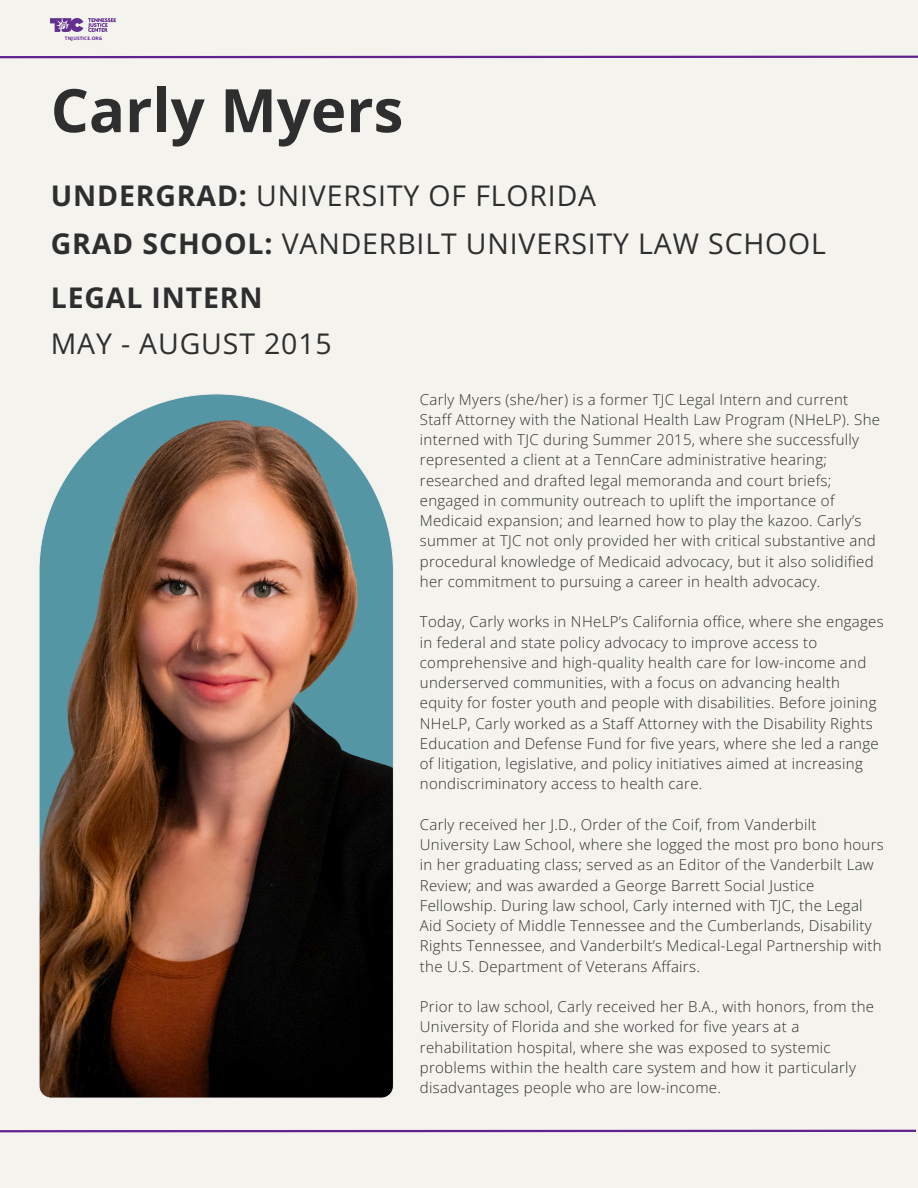
<style>
.page{position:relative;width:918px;height:1188px;background:#f4f3ee}
.page>*{position:absolute;margin:0;border:0;box-sizing:border-box;transform-origin:0 0}
.t1{font:700 60px "Open Sans";color:#2e2e2e}
.t2{font:28.5px/46.3px "Open Sans";letter-spacing:.03em;color:#2e2e2e}
.t3{font:300 15px/20.2px "Open Sans";letter-spacing:.02em;color:#2e2e2e}
.t4{font:700 4.65px "Open Sans";letter-spacing:.03em;color:#61218f}
.s1{font-weight:700}
</style>
<div class="page">
<img style="left:39px;top:394px;width:355px;height:704px">
<hr style="left:0;top:1130px;width:916px;height:2px;background:#61218f">
<hr style="left:0;top:56px;width:918px;height:2px;background:#61218f">
<img style="left:51px;top:18px;width:65px;height:14px">
<h3 class="t4" style="left:65px;top:35px;width:39px">TNJUSTICE.ORG</h3>
<p class="t1" style="left:51px;top:68px;width:354px">Carly Myers</p>
<h3 class="t2" style="left:51px;top:171px;width:547px"><span class="s1">UNDERGRAD:</span> UNIVERSITY OF FLORIDA</h3>
<h3 class="t2" style="left:51px;top:219px;width:777px"><span class="s1">GRAD SCHOOL:</span> VANDERBILT UNIVERSITY LAW SCHOOL</h3>
<h1 class="t2" style="left:51px;top:274px;width:283px"><span class="s1">LEGAL INTERN<br></span>MAY - AUGUST 2015</h1>
<h2 class="t3" style="left:420px;top:389px;width:462px">Carly Myers (she/her) is a former TJC Legal Intern and current Staff Attorney with the National Health Law Program (NHeLP). She interned with TJC during Summer 2015, where she successfully represented a client at a TennCare administrative hearing; researched and drafted legal memoranda and court briefs; engaged in community outreach to uplift the importance of Medicaid expansion; and learned how to play the kazoo. Carly’s summer at TJC not only provided her with critical substantive and procedural knowledge of Medicaid advocacy, but it also solidified her commitment to pursuing a career in health advocacy.</h2>
<h2 class="t3" style="left:420px;top:611px;width:465px">Today, Carly works in NHeLP’s California office, where she engages in federal and state policy advocacy to improve access to comprehensive and high-quality health care for low-income and underserved communities, with a focus on advancing health equity for foster youth and people with disabilities. Before joining NHeLP, Carly worked as a Staff Attorney with the Disability Rights Education and Defense Fund for five years, where she led a range of litigation, legislative, and policy initiatives aimed at increasing nondiscriminatory access to health care.</h2>
<h2 class="t3" style="left:420px;top:814px;width:465px">Carly received her J.D., Order of the Coif, from Vanderbilt University Law School, where she logged the most pro bono hours in her graduating class; served as an Editor of the Vanderbilt Law Review; and was awarded a George Barrett Social Justice Fellowship. During law school, Carly interned with TJC, the Legal Aid Society of Middle Tennessee and the Cumberlands, Disability Rights Tennessee, and Vanderbilt’s Medical-Legal Partnership with the U.S. Department of Veterans Affairs.</h2>
<p class="t3" style="left:420px;top:996px;width:456px">Prior to law school, Carly received her B.A., with honors, from the University of Florida and she worked for five years at a rehabilitation hospital, where she was exposed to systemic problems within the health care system and how it particularly disadvantages people who are low-income.</p>
</div>
